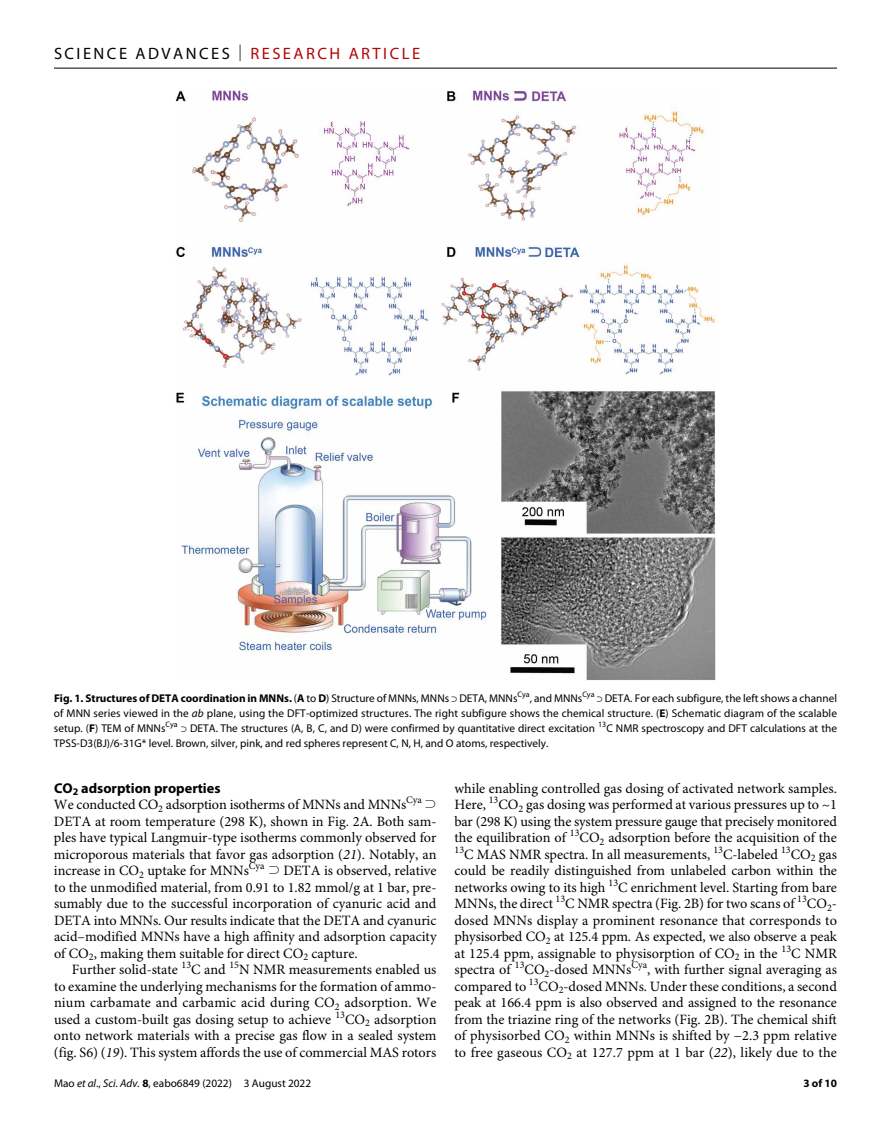
<style>
.page{position:relative;width:891px;height:1134px;background:#fff}
.page>*{position:absolute;margin:0;border:0;box-sizing:border-box;transform-origin:0 0}
.t1{font:16.5px "Myriad Pro";letter-spacing:.15em;color:#000}
.t2{font:14.25px/16.5px "Minion Pro";color:#000;text-align:justify}
.t3{font:700 14.25px "Myriad Pro";color:#000}
.t4{font:11.25px/15px "Myriad Pro";color:#000;text-align:justify}
.t5{font:700 11.25px "Myriad Pro";color:#000}
.s1{font-weight:300}
.s2{color:#b10508}
.s3{font-weight:700}
.s4{font-style:italic}
</style>
<div class="page">
<hr style="left:54px;top:68px;width:783px;height:1px;background:#000">
<img style="left:176px;top:90px;width:540px;height:590px">
<p class="t1" style="left:54px;top:40px;width:368px">SCIENCE ADVANCES <span class="s1">|</span> <span class="s2">RESEARCH ARTICLE</span></p>
<p class="t4" style="left:54px;top:691px;width:785px"><span class="s3">Fig. 1. Structures of DETA coordination in MNNs.</span> (<span class="s3">A</span> to <span class="s3">D</span>) Structure of MNNs, MNNs ⊃ DETA, MNNs<sup>Cya</sup>, and MNNs<sup>Cya</sup> ⊃ DETA. For each subfigure, the left shows a channel of MNN series viewed in the <span class="s4">ab</span> plane, using the DFT-optimized structures. The right subfigure shows the chemical structure. (<span class="s3">E</span>) Schematic diagram of the scalable setup. (<span class="s3">F</span>) TEM of MNNs<sup>Cya</sup> ⊃ DETA. The structures (A, B, C, and D) were confirmed by quantitative direct excitation <sup>13</sup>C NMR spectroscopy and DFT calculations at the TPSS-D3(BJ)/6-31G* level. Brown, silver, pink, and red spheres represent C, N, H, and O atoms, respectively.</p>
<p class="t3" style="left:54px;top:777px;width:168px">CO<sub>2</sub> adsorption properties</p>
<p class="t2" style="left:54px;top:798px;width:384px">We conducted CO<sub>2</sub> adsorption isotherms of MNNs and MNNs<sup>Cya</sup> ⊃ DETA at room temperature (298 K), shown in Fig. 2A. Both sam&shy;ples have typical Langmuir-type isotherms commonly observed for microporous materials that favor gas adsorption (<span class="s4">21</span>). Notably, an increase in CO<sub>2</sub> uptake for MNNs<sup>Cya</sup> ⊃ DETA is observed, relative to the unmodified material, from 0.91 to 1.82 mmol/g at 1 bar, pre&shy;sumably due to the successful incorporation of cyanuric acid and DETA into MNNs. Our results indicate that the DETA and cyanuric acid–modified MNNs have a high affinity and adsorption capacity of CO<sub>2</sub>, making them suitable for direct CO<sub>2</sub> capture.</p>
<p class="t2" style="left:54px;top:963px;width:384px;text-indent:18px">Further solid-state <sup>13</sup>C and <sup>15</sup>N NMR measurements enabled us to examine the underlying mechanisms for the formation of ammo&shy;nium carbamate and carbamic acid during CO<sub>2</sub> adsorption. We used a custom-built gas dosing setup to achieve <sup>13</sup>CO<sub>2</sub> adsorption onto network materials with a precise gas flow in a sealed system (fig. S6) (<span class="s4">19</span>). This system affords the use of commercial MAS rotors</p>
<p class="t4" style="left:54px;top:1076px;width:259px">Mao <span class="s4">et al</span>., <span class="s4">Sci. Adv.</span> <span class="s3">8</span>, eabo6849 (2022) 3 August 2022</p>
<p class="t2" style="left:454px;top:782px;width:384px">while enabling controlled gas dosing of activated network samples.<br>Here, <sup>13</sup>CO<sub>2</sub> gas dosing was performed at various pressures up to ~1 bar (298 K) using the system pressure gauge that precisely monitored the equilibration of <sup>13</sup>CO<sub>2</sub> adsorption before the acquisition of the <sup>13</sup>C MAS NMR spectra. In all measurements, <sup>13</sup>C-labeled <sup>13</sup>CO<sub>2</sub> gas could be readily distinguished from unlabeled carbon within the networks owing to its high <sup>13</sup>C enrichment level. Starting from bare MNNs, the direct <sup>13</sup>C NMR spectra (Fig. 2B) for two scans of <sup>13</sup>CO<sub>2</sub>- dosed MNNs display a prominent resonance that corresponds to physisorbed CO<sub>2</sub> at 125.4 ppm. As expected, we also observe a peak at 125.4 ppm, assignable to physisorption of CO<sub>2</sub> in the <sup>13</sup>C NMR spectra of <sup>13</sup>CO<sub>2</sub>-dosed MNNs<sup>Cya</sup>, with further signal averaging as compared to <sup>13</sup>CO<sub>2</sub>-dosed MNNs. Under these conditions, a second peak at 166.4 ppm is also observed and assigned to the resonance from the triazine ring of the networks (Fig. 2B). The chemical shift of physisorbed CO<sub>2</sub> within MNNs is shifted by −2.3 ppm relative to free gaseous CO<sub>2</sub> at 127.7 ppm at 1 bar (<span class="s4">22</span>), likely due to the</p>
<p class="t5" style="left:803px;top:1074px;width:35px">3 of 10</p>
</div>
